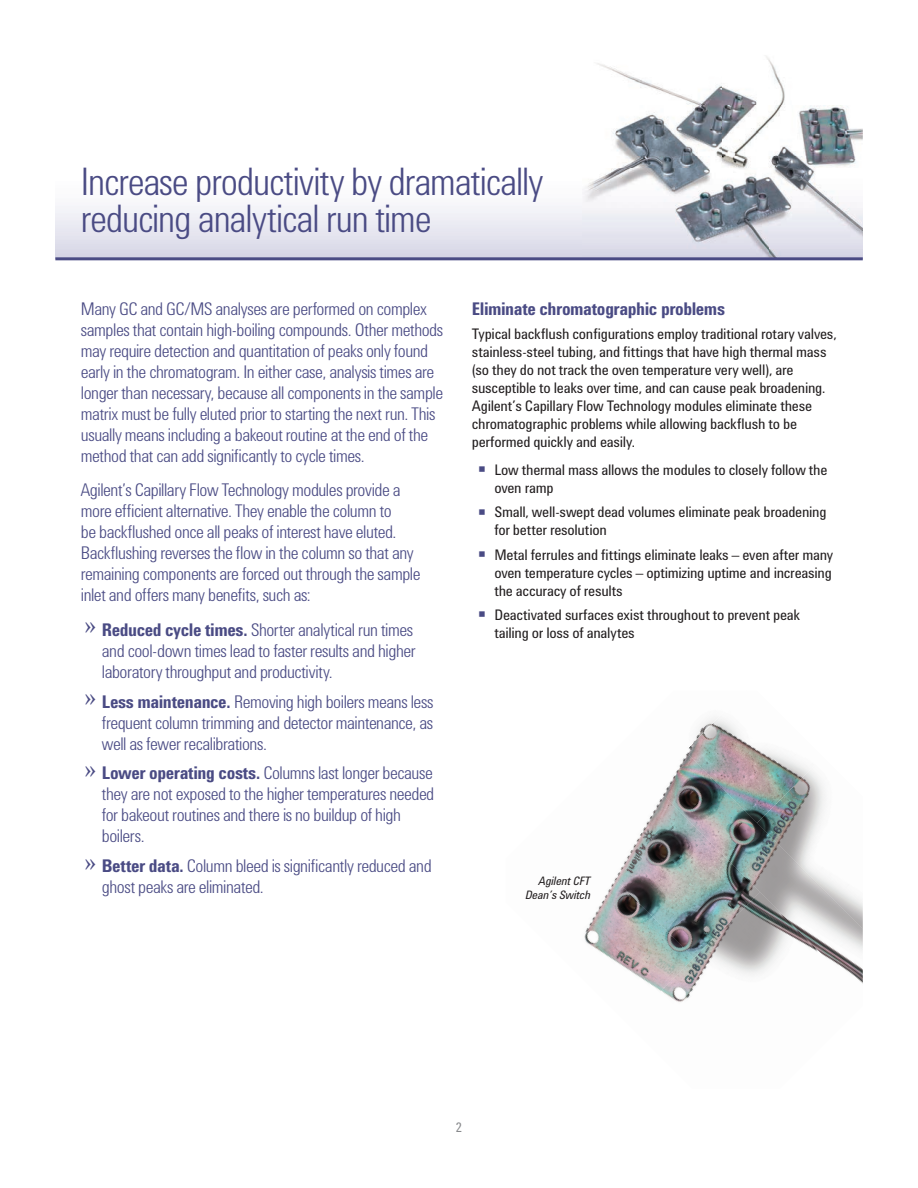
<style>
.page{position:relative;width:918px;height:1188px;background:#fff}
.page>*{position:absolute;margin:0;border:0;box-sizing:border-box;transform-origin:0 0}
.t1{font:300 39px/37.5px "Agilent Condensed CFF";letter-spacing:-.03em;color:#4a4b84}
.t2{font:300 18px/21px "Agilent Condensed CFF";letter-spacing:-.025em;color:#4a4b84}
.t3{font:700 18px "Agilent Condensed CFF";letter-spacing:-.025em;color:#4a4b84}
.t4{font:15px/18px "Agilent Condensed CFF";letter-spacing:-.02em;color:#231f20}
.t5{font:13.5px "Agilent Condensed CFF";color:#87898c}
.t6{font:italic 12px/13.5px "Agilent Condensed CFF";letter-spacing:-.02em;color:#231f20;text-align:right}
.s1{font-family:"Minion Pro";font-weight:400;font-size:28.5px}
.s2{font-weight:700}
.s3{font-weight:300;font-size:24px;color:#4a4b84}
</style>
<div class="page">
<div style="left:55px;top:168px;width:527px;height:91px;background:linear-gradient(to bottom,#fff,#d8d8e7)"></div>
<img style="left:597px;top:56px;width:266px;height:101px">
<img style="left:621px;top:157px;width:102px;height:11px">
<img style="left:723px;top:157px;width:133px;height:11px">
<img style="left:582px;top:168px;width:281px;height:89px">
<hr style="left:55px;top:257px;width:808px;height:3px;background:#4a4b84">
<img style="left:584px;top:931px;width:100px;height:71px">
<img style="left:586px;top:815px;width:66px;height:144px">
<img style="left:652px;top:758px;width:211px;height:242px">
<img style="left:757px;top:758px;width:106px;height:173px">
<img style="left:685px;top:717px;width:138px;height:106px">
<h1 class="t1" style="left:81px;top:165px;width:464px">Increase productivity by dramatically reducing analytical run time</h1>
<p class="t2" style="left:81px;top:299px;width:364px">Many GC and GC/MS analyses are performed on complex samples that contain high-boiling compounds. Other methods may require detection and quantitation of peaks only found early in the chromatogram. In either case, analysis times are longer than necessary, because all components in the sample matrix must be fully eluted prior to starting the next run. This usually means including a bakeout routine at the end of the method that can add significantly to cycle times.</p>
<p class="t2" style="left:81px;top:481px;width:341px">Agilent’s Capillary Flow Technology modules provide a more efficient alternative. They enable the column to<br>be backflushed once all peaks of interest have eluted.<br>Backflushing reverses the flow in the column so that any remaining components are forced out through the sample inlet and offers many benefits, such as:</p>
<p class="t2" style="left:102px;top:620px;width:315px;text-indent:-18px"><span class="s1">»</span> <span class="s2">Reduced cycle times.</span> Shorter analytical run times and cool-down times lead to faster results and higher laboratory throughput and productivity.</p>
<p class="t2" style="left:102px;top:692px;width:333px;text-align:justify;text-indent:-18px"><span class="s1">»</span> <span class="s2">Less maintenance.</span> Removing high boilers means less frequent column trimming and detector maintenance, as well as fewer recalibrations.</p>
<p class="t2" style="left:102px;top:764px;width:334px;text-indent:-18px"><span class="s1">»</span> <span class="s2">Lower operating costs.</span> Columns last longer because they are not exposed to the higher temperatures needed for bakeout routines and there is no buildup of high boilers.</p>
<p class="t2" style="left:102px;top:857px;width:331px;text-indent:-18px"><span class="s1">»</span> <span class="s2">Better data.</span> Column bleed is significantly reduced and ghost peaks are eliminated.</p>
<p class="t3" style="left:472px;top:302px;width:255px">Eliminate chromatographic problems</p>
<p class="t4" style="left:472px;top:326px;width:366px">Typical backflush configurations employ traditional rotary valves, stainless-steel tubing, and fittings that have high thermal mass (so they do not track the oven temperature very well), are susceptible to leaks over time, and can cause peak broadening.<br>Agilent’s Capillary Flow Technology modules eliminate these chromatographic problems while allowing backflush to be performed quickly and easily.</p>
<p class="t4" style="left:494px;top:462px;width:335px;text-indent:-17px"><span class="s3">▪</span> Low thermal mass allows the modules to closely follow the oven ramp</p>
<p class="t4" style="left:494px;top:504px;width:334px;text-indent:-17px"><span class="s3">▪</span> Small, well-swept dead volumes eliminate peak broadening for better resolution</p>
<p class="t4" style="left:494px;top:547px;width:340px;text-align:justify;text-indent:-17px"><span class="s3">▪</span> Metal ferrules and fittings eliminate leaks – even after many oven temperature cycles – optimizing uptime and increasing the accuracy of results</p>
<p class="t4" style="left:494px;top:607px;width:307px;text-indent:-17px"><span class="s3">▪</span> Deactivated surfaces exist throughout to prevent peak tailing or loss of analytes</p>
<p class="t6" style="left:525px;top:875px;width:67px">Agilent CFT<br>Dean’s Switch</p>
<p class="t5" style="left:456px;top:1122px;width:8px">2</p>
</div>
